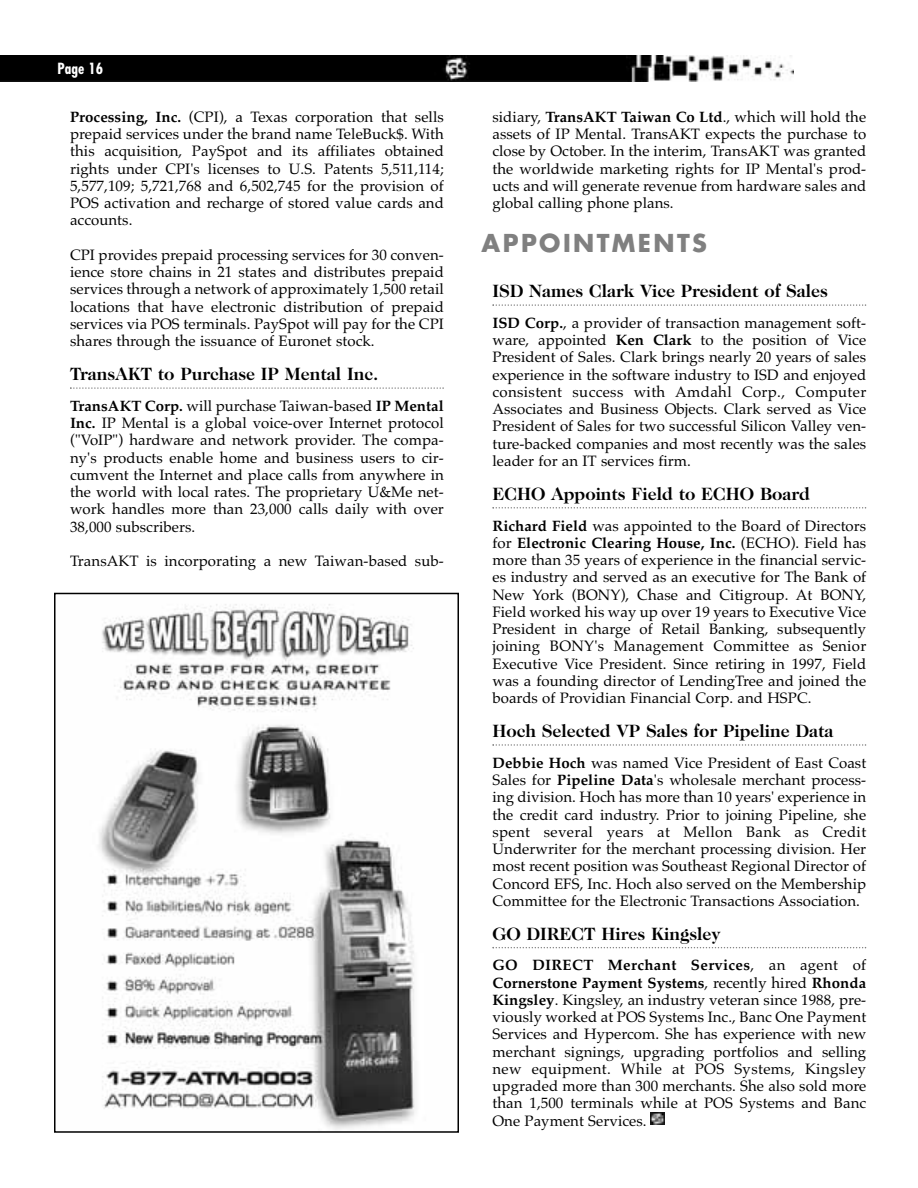
<style>
.page{position:relative;width:918px;height:1188px;background:#fff}
.page>*{position:absolute;margin:0;border:0;box-sizing:border-box;transform-origin:0 0}
.t1{font:700 24px "Futura";letter-spacing:.1em;color:#808080}
.t2{font:700 18px "Caslon Two Twenty Four";color:#000}
.t3{font:15px/17.2px "Palatino";letter-spacing:.005em;color:#000;text-align:justify}
.t4{font:700 condensed 15px "Futura";letter-spacing:.005em;color:#fff}
.s1{font-weight:700}
</style>
<div class="page">
<svg style="left:70px;top:387px;width:374px;height:2px"></svg>
<svg style="left:492px;top:304px;width:374px;height:2px"></svg>
<svg style="left:492px;top:507px;width:374px;height:2px"></svg>
<svg style="left:492px;top:744px;width:374px;height:2px"></svg>
<svg style="left:492px;top:947px;width:374px;height:1px"></svg>
<svg style="left:651px;top:1112px;width:13px;height:12px"></svg>
<img style="left:0;top:56px;width:794px;height:25px">
<img style="left:98px;top:604px;width:317px;height:526px">
<div style="left:54px;top:593px;width:405px;height:540px;border:2px solid #000"></div>
<p class="t4" style="left:57px;top:62px;width:47px">Page 16</p>
<p class="t3" style="left:70px;top:110px;width:375px"><span class="s1">Processing, Inc.</span> (CPI), a Texas corporation that sells prepaid services under the brand name TeleBuck$. With this acquisition, PaySpot and its affiliates obtained rights under CPI's licenses to U.S. Patents 5,511,114; 5,577,109; 5,721,768 and 6,502,745 for the provision of POS activation and recharge of stored value cards and accounts.</p>
<p class="t3" style="left:70px;top:248px;width:375px">CPI provides prepaid processing services for 30 conven&shy;ience store chains in 21 states and distributes prepaid services through a network of approximately 1,500 retail locations that have electronic distribution of prepaid services via POS terminals. PaySpot will pay for the CPI shares through the issuance of Euronet stock.</p>
<p class="t2" style="left:70px;top:367px;width:310px">TransAKT to Purchase IP Mental Inc.</p>
<p class="t3" style="left:70px;top:399px;width:375px"><span class="s1">TransAKT Corp.</span> will purchase Taiwan-based <span class="s1">IP Mental Inc.</span> IP Mental is a global voice-over Internet protocol ("VoIP") hardware and network provider. The compa&shy;ny's products enable home and business users to cir&shy;cumvent the Internet and place calls from anywhere in the world with local rates. The proprietary U&amp;Me net&shy;work handles more than 23,000 calls daily with over 38,000 subscribers.</p>
<p class="t3" style="left:70px;top:554px;width:375px">TransAKT is incorporating a new Taiwan-based sub-</p>
<p class="t3" style="left:492px;top:110px;width:375px">sidiary, <span class="s1">TransAKT Taiwan Co Ltd</span>., which will hold the assets of IP Mental. TransAKT expects the purchase to close by October. In the interim, TransAKT was granted the worldwide marketing rights for IP Mental's prod&shy;ucts and will generate revenue from hardware sales and global calling phone plans.</p>
<h1 class="t1" style="left:482px;top:233px;width:227px">APPOINTMENTS</h1>
<p class="t2" style="left:492px;top:284px;width:337px">ISD Names Clark Vice President of Sales</p>
<p class="t3" style="left:492px;top:316px;width:375px"><span class="s1">ISD Corp.</span>, a provider of transaction management soft&shy;ware, appointed <span class="s1">Ken Clark</span> to the position of Vice President of Sales. Clark brings nearly 20 years of sales experience in the software industry to ISD and enjoyed consistent success with Amdahl Corp., Computer Associates and Business Objects. Clark served as Vice President of Sales for two successful Silicon Valley ven&shy;ture-backed companies and most recently was the sales leader for an IT services firm.</p>
<p class="t2" style="left:492px;top:487px;width:319px">ECHO Appoints Field to ECHO Board</p>
<p class="t3" style="left:492px;top:519px;width:375px"><span class="s1">Richard Field</span> was appointed to the Board of Directors for <span class="s1">Electronic Clearing House, Inc.</span> (ECHO). Field has more than 35 years of experience in the financial servic&shy;es industry and served as an executive for The Bank of New York (BONY), Chase and Citigroup. At BONY, Field worked his way up over 19 years to Executive Vice President in charge of Retail Banking, subsequently joining BONY's Management Committee as Senior Executive Vice President. Since retiring in 1997, Field was a founding director of LendingTree and joined the boards of Providian Financial Corp. and HSPC.</p>
<p class="t2" style="left:492px;top:724px;width:343px">Hoch Selected VP Sales for Pipeline Data</p>
<p class="t3" style="left:492px;top:756px;width:375px"><span class="s1">Debbie Hoch</span> was named Vice President of East Coast Sales for <span class="s1">Pipeline Data</span>'s wholesale merchant process&shy;ing division. Hoch has more than 10 years' experience in the credit card industry. Prior to joining Pipeline, she spent several years at Mellon Bank as Credit Underwriter for the merchant processing division. Her most recent position was Southeast Regional Director of Concord EFS, Inc. Hoch also served on the Membership Committee for the Electronic Transactions Association.</p>
<p class="t2" style="left:492px;top:927px;width:229px">GO DIRECT Hires Kingsley</p>
<p class="t3" style="left:492px;top:958px;width:375px"><span class="s1">GO DIRECT Merchant Services</span>, an agent of <span class="s1">Cornerstone Payment Systems</span>, recently hired <span class="s1">Rhonda Kingsley</span>. Kingsley, an industry veteran since 1988, pre&shy;viously worked at POS Systems Inc., Banc One Payment Services and Hypercom. She has experience with new merchant signings, upgrading portfolios and selling new equipment. While at POS Systems, Kingsley upgraded more than 300 merchants. She also sold more than 1,500 terminals while at POS Systems and Banc One Payment Services.</p>
</div>
